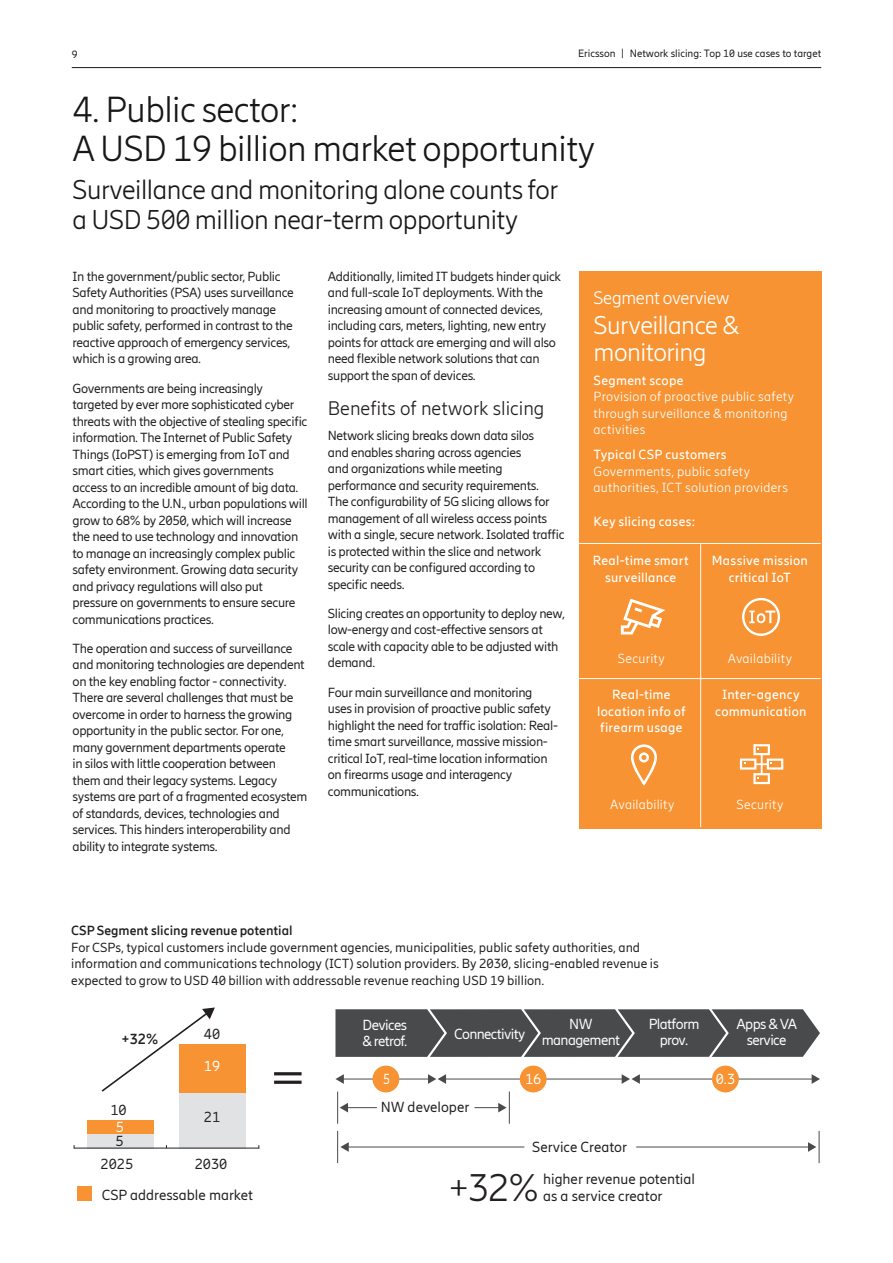
<style>
.page{position:relative;width:893px;height:1263px;background:#fff}
.page>*{position:absolute;margin:0;border:0;box-sizing:border-box;transform-origin:0 0}
.t1{font:50.25px "Ericsson Hilda";color:#231f20;scale:1.34 1}
.t2{font:300 38.25px "Ericsson Hilda";color:#231f20}
.Headline_2_black{font:300 36px/39px "Ericsson Hilda";letter-spacing:-.015em;color:#181818}
.Headline_2_black-2{font:300 27px/30px "Ericsson Hilda";letter-spacing:-.015em;color:#181818}
.Body_copy_black_inde{font:300 25.5px/27px "Ericsson Hilda";letter-spacing:-.025em;color:#fff}
._2nd_Header{font:300 19.5px "Ericsson Hilda";color:#231f20}
.Headline_2_black-3{font:300 18px "Ericsson Hilda";letter-spacing:-.015em;color:#fff}
.t3{font:14.55px/17.4px "Ericsson Hilda";color:#231f20}
.t4{font:14.55px/16.2px "Ericsson Hilda";letter-spacing:-.04em;color:#fff;text-align:center}
.t5{font:700 14.55px "Ericsson Hilda";color:#231f20}
.t6{font:14.55px "Ericsson Hilda";letter-spacing:-.04em;color:#fff;scale:.84 1}
.Bodycopy{font:13.2px/16.5px "Ericsson Hilda";letter-spacing:-.025em;color:#231f20}
.Body_copy_black{font:13.2px/16.5px "Ericsson Hilda";color:#231f20}
.Body_copy_black_inde-2{font:300 13.2px/16.5px "Ericsson Hilda";letter-spacing:.02em;color:#fff}
.Body_copy_black_inde-3{font:500 13.2px/16.5px "Ericsson Hilda";letter-spacing:.02em;color:#fff;text-align:center}
.Body_copy_black-2{font:700 13.2px "Ericsson Hilda";color:#231f20}
.t7{font:10.5px "Ericsson Hilda";color:#181818}
.s1{font-weight:500}
</style>
<div class="page">
<hr style="left:72px;top:67px;width:749px;height:1px;background:#181818">
<div style="left:579px;top:271px;width:242px;height:557px;background:#f79332"></div>
<hr style="left:700px;top:544px;width:1px;height:283px;background:#fff">
<hr style="left:579px;top:543px;width:242px;height:1px;background:#fff">
<hr style="left:579px;top:678px;width:242px;height:1px;background:#fff">
<svg style="left:740px;top:744px;width:43px;height:40px"></svg>
<svg style="left:621px;top:599px;width:44px;height:35px"></svg>
<svg style="left:742px;top:598px;width:38px;height:38px"></svg>
<svg style="left:631px;top:744px;width:26px;height:42px"></svg>
<div style="left:87px;top:1121px;width:67px;height:15px;background:#f79332"></div>
<div style="left:179px;top:1043px;width:67px;height:49px;background:#f79332"></div>
<div style="left:87px;top:1134px;width:67px;height:14px;background:#e1e2e4"></div>
<div style="left:179px;top:1093px;width:67px;height:55px;background:#e1e2e4"></div>
<hr style="left:74px;top:1147px;width:185px;height:1px;background:#231f20">
<svg style="left:101px;top:1007px;width:114px;height:86px"></svg>
<div style="left:78px;top:1186px;width:14px;height:15px;background:#f79332"></div>
<svg style="left:335px;top:1009px;width:485px;height:48px;background:#515253"></svg>
<hr style="left:342px;top:1078px;width:87px;height:1px;background:#494a4b">
<svg style="left:335px;top:1074px;width:9px;height:10px"></svg>
<div style="left:372px;top:1065px;width:27px;height:27px;background:#f79332;border-radius:50%"></div>
<hr style="left:445px;top:1078px;width:178px;height:1px;background:#494a4b">
<svg style="left:428px;top:1074px;width:18px;height:10px"></svg>
<hr style="left:347px;top:1107px;width:30px;height:1px;background:#494a4b">
<svg style="left:340px;top:1103px;width:8px;height:9px"></svg>
<svg style="left:475px;top:1103px;width:32px;height:9px"></svg>
<div style="left:520px;top:1065px;width:27px;height:27px;background:#f79332;border-radius:50%"></div>
<hr style="left:638px;top:1078px;width:175px;height:1px;background:#494a4b">
<svg style="left:622px;top:1074px;width:18px;height:10px"></svg>
<svg style="left:812px;top:1074px;width:8px;height:10px"></svg>
<div style="left:712px;top:1065px;width:27px;height:27px;background:#f79332;border-radius:50%"></div>
<hr style="left:337px;top:1091px;width:1px;height:33px;background:#494a4b">
<hr style="left:509px;top:1091px;width:1px;height:33px;background:#494a4b">
<hr style="left:347px;top:1146px;width:177px;height:1px;background:#494a4b">
<svg style="left:340px;top:1142px;width:9px;height:10px"></svg>
<hr style="left:636px;top:1146px;width:173px;height:1px;background:#494a4b">
<svg style="left:808px;top:1142px;width:8px;height:10px"></svg>
<hr style="left:337px;top:1131px;width:1px;height:32px;background:#494a4b">
<hr style="left:819px;top:1131px;width:1px;height:32px;background:#494a4b">
<p class="t7" style="left:72px;top:49px;width:7px">9</p>
<p class="t7" style="left:578px;top:47px;width:245px">Ericsson | Network slicing: Top 10 use cases to target</p>
<p class="Headline_2_black" style="left:73px;top:90px;width:524px">4. Public sector:<br>A USD 19 billion market opportunity</p>
<p class="Headline_2_black-2" style="left:73px;top:175px;width:487px">Surveillance and monitoring alone counts for a USD 500 million near-term opportunity</p>
<p class="Bodycopy" style="left:73px;top:268px;width:223px">In the government/public sector, Public Safety Authorities (PSA) uses surveillance and monitoring to proactively manage public safety, performed in contrast to the reactive approach of emergency services, which is a growing area.</p>
<p class="Bodycopy" style="left:73px;top:380px;width:237px">Governments are being increasingly targeted by ever more sophisticated cyber threats with the objective of stealing specific information. The Internet of Public Safety Things (IoPST) is emerging from IoT and smart cities, which gives governments access to an incredible amount of big data.<br>According to the U.N., urban populations will grow to 68% by 2050, which will increase the need to use technology and innovation to manage an increasingly complex public safety environment. Growing data security and privacy regulations will also put pressure on governments to ensure secure communications practices.</p>
<p class="Bodycopy" style="left:73px;top:640px;width:236px">The operation and success of surveillance and monitoring technologies are dependent on the key enabling factor - connectivity.<br>There are several challenges that must be overcome in order to harness the growing opportunity in the public sector. For one, many government departments operate<br>in silos with little cooperation between them and their legacy systems. Legacy systems are part of a fragmented ecosystem of standards, devices, technologies and services. This hinders interoperability and ability to integrate systems.</p>
<p class="Bodycopy" style="left:328px;top:268px;width:235px">Additionally, limited IT budgets hinder quick and full-scale IoT deployments. With the increasing amount of connected devices, including cars, meters, lighting, new entry points for attack are emerging and will also need flexible network solutions that can support the span of devices.</p>
<p class="_2nd_Header" style="left:328px;top:397px;width:218px">Benefits of network slicing</p>
<p class="Bodycopy" style="left:328px;top:427px;width:238px">Network slicing breaks down data silos<br>and enables sharing across agencies<br>and organizations while meeting performance and security requirements.<br>The configurability of 5G slicing allows for management of all wireless access points with a single, secure network. Isolated traffic is protected within the slice and network security can be configured according to specific needs.</p>
<p class="Bodycopy" style="left:328px;top:605px;width:239px">Slicing creates an opportunity to deploy new, low-energy and cost-effective sensors at scale with capacity able to be adjusted with demand.</p>
<p class="Bodycopy" style="left:328px;top:684px;width:232px">Four main surveillance and monitoring uses in provision of proactive public safety highlight the need for traffic isolation: Real&shy;time smart surveillance, massive mission&shy;critical IoT, real-time location information on firearms usage and interagency communications.</p>
<p class="Headline_2_black-3" style="left:594px;top:287px;width:138px">Segment overview</p>
<p class="Body_copy_black_inde" style="left:594px;top:311px;width:147px">Surveillance &amp; monitoring</p>
<p class="Body_copy_black_inde-2" style="left:594px;top:372px;width:202px"><span class="s1">Segment scope<br></span>Provision of proactive public safety through surveillance &amp; monitoring activities</p>
<p class="Body_copy_black_inde-2" style="left:594px;top:446px;width:196px"><span class="s1">Typical CSP customers<br></span>Governments, public safety authorities, ICT solution providers</p>
<p class="Body_copy_black_inde-3" style="left:594px;top:513px;width:103px">Key slicing cases:</p>
<p class="Body_copy_black_inde-3" style="left:593px;top:552px;width:97px">Real-time smart surveillance</p>
<p class="Body_copy_black_inde-3" style="left:712px;top:552px;width:98px">Massive mission critical IoT</p>
<p class="Body_copy_black_inde-2" style="left:618px;top:650px;width:48px">Security</p>
<p class="Body_copy_black_inde-2" style="left:728px;top:650px;width:66px">Availability</p>
<p class="Body_copy_black_inde-3" style="left:597px;top:687px;width:90px">Real-time location info of firearm usage</p>
<p class="Body_copy_black_inde-3" style="left:715px;top:687px;width:93px">Inter-agency communication</p>
<p class="Body_copy_black_inde-2" style="left:610px;top:796px;width:66px">Availability</p>
<p class="Body_copy_black_inde-2" style="left:736px;top:796px;width:48px">Security</p>
<p class="Body_copy_black-2" style="left:71px;top:923px;width:223px">CSP Segment slicing revenue potential</p>
<p class="Body_copy_black" style="left:71px;top:939px;width:589px">For CSPs, typical customers include government agencies, municipalities, public safety authorities, and information and communications technology (ICT) solution providers. By 2030, slicing-enabled revenue is expected to grow to USD 40 billion with addressable revenue reaching USD 19 billion.</p>
<p class="t5" style="left:122px;top:1030px;width:38px">+32%</p>
<p class="t3" style="left:111px;top:1101px;width:18px">10</p>
<p class="t4" style="left:116px;top:1119px;width:10px">5</p>
<p class="t3" style="left:116px;top:1132px;width:10px">5</p>
<p class="t3" style="left:204px;top:1025px;width:18px">40</p>
<p class="t4" style="left:204px;top:1058px;width:18px">19</p>
<p class="t3" style="left:204px;top:1108px;width:18px">21</p>
<p class="t3" style="left:101px;top:1155px;width:34px">2025</p>
<p class="t3" style="left:195px;top:1155px;width:34px">2030</p>
<p class="t3" style="left:102px;top:1186px;width:153px">CSP addressable market</p>
<p class="t1" style="left:269px;top:1049px;width:30px">=</p>
<p class="t4" style="left:362px;top:1017px;width:47px;text-align:left">Devices &amp; retrof.</p>
<p class="t4" style="left:454px;top:1025px;width:73px">Connectivity</p>
<p class="t4" style="left:542px;top:1016px;width:80px">NW management</p>
<p class="t4" style="left:649px;top:1016px;width:52px">Platform prov.</p>
<p class="t4" style="left:736px;top:1016px;width:62px">Apps &amp; VA service</p>
<p class="t6" style="left:383px;top:1070px;width:10px">5</p>
<p class="t4" style="left:525px;top:1071px;width:18px">16</p>
<p class="t4" style="left:716px;top:1071px;width:21px">0.3</p>
<p class="t3" style="left:381px;top:1099px;width:90px">NW developer</p>
<p class="t3" style="left:532px;top:1138px;width:96px">Service Creator</p>
<p class="t2" style="left:448px;top:1166px;width:93px">+32%</p>
<p class="t3" style="left:543px;top:1170px;width:153px">higher revenue potential as a service creator</p>
</div>
